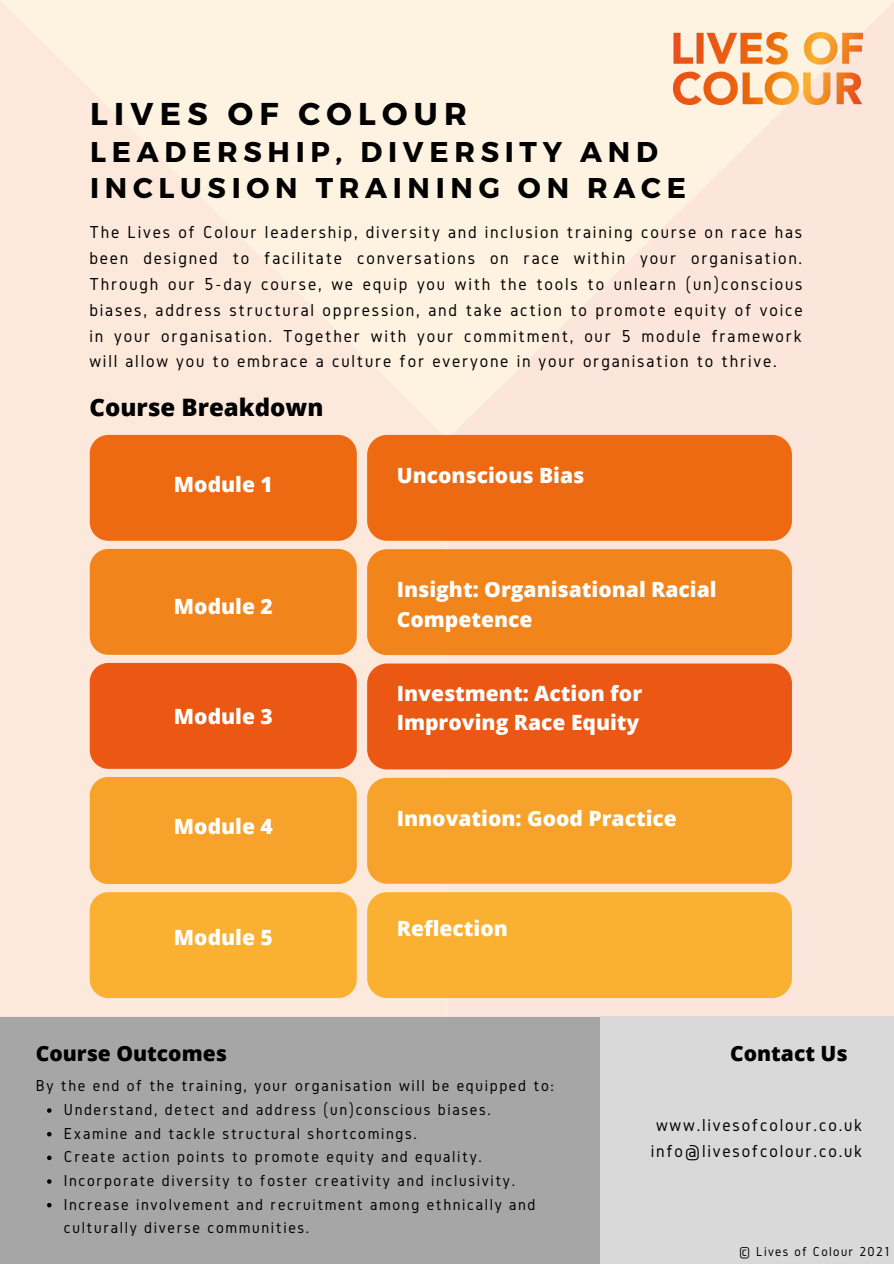
<style>
.page{position:relative;width:894px;height:1264px;background:#fff}
.page>*{position:absolute;margin:0;border:0;box-sizing:border-box;transform-origin:0 0}
.t1{font:700 31.5px "Montserrat";letter-spacing:.2em;color:#000}
.t2{font:700 28.5px/36px "Montserrat";letter-spacing:.2em;color:#000}
.t3{font:800 24px "Open Sans";color:#000}
.t4{font:800 21px/29.2px "Open Sans";color:#fff}
.t5{font:800 21px "Open Sans";color:#000}
.t6{font:18px/26px "Gidole";letter-spacing:.1em;color:#000;text-align:justify}
.t7{font:16.5px/23.7px "Gidole";letter-spacing:.1em;color:#000}
.t8{font:13.5px "Gidole";letter-spacing:.1em;color:#000}
</style>
<div class="page">
<div style="left:447px;top:438px;width:446px;height:578px;background:#fce6dc"></div>
<div style="left:0;top:438px;width:447px;height:578px;background:#fce9dc"></div>
<svg style="left:0;top:0;width:893px;height:438px;fill:#fce9dc"></svg>
<div style="left:90px;top:435px;width:267px;height:106px;background:#ee6a12;border-radius:19px"></div>
<div style="left:90px;top:549px;width:267px;height:105px;background:#f2841c;border-radius:19px"></div>
<div style="left:90px;top:663px;width:267px;height:105px;background:#eb5813;border-radius:19px"></div>
<div style="left:90px;top:777px;width:266px;height:107px;background:#f7a22a;border-radius:19px"></div>
<div style="left:90px;top:892px;width:266px;height:106px;background:#fab131;border-radius:19px"></div>
<div style="left:0;top:1016px;width:600px;height:247px;background:#a6a6a6"></div>
<div style="left:600px;top:1016px;width:293px;height:247px;background:#d9d9d9"></div>
<img style="left:673px;top:33px;width:189px;height:72px">
<div style="left:367px;top:435px;width:424px;height:106px;background:#ee6a12;border-radius:20px"></div>
<div style="left:367px;top:549px;width:424px;height:106px;background:#f2841c;border-radius:20px"></div>
<div style="left:367px;top:663px;width:424px;height:106px;background:#eb5813;border-radius:20px"></div>
<div style="left:367px;top:777px;width:424px;height:106px;background:#f7a22a;border-radius:20px"></div>
<div style="left:367px;top:892px;width:424px;height:106px;background:#fab131;border-radius:20px"></div>
<svg style="left:47px;top:1108px;width:5px;height:4px"></svg>
<svg style="left:47px;top:1131px;width:5px;height:5px"></svg>
<svg style="left:47px;top:1155px;width:5px;height:5px"></svg>
<svg style="left:47px;top:1179px;width:5px;height:4px"></svg>
<svg style="left:47px;top:1202px;width:5px;height:5px"></svg>
<p class="t1" style="left:90px;top:93px;width:378px">LIVES OF COLOUR</p>
<p class="t2" style="left:90px;top:132px;width:597px">LEADERSHIP, DIVERSITY AND<br>INCLUSION TRAINING ON RACE</p>
<p class="t6" style="left:89px;top:219px;width:714px">The Lives of Colour leadership, diversity and inclusion training course on race has been designed to facilitate conversations on race within your organisation.<br>Through our 5-day course, we equip you with the tools to unlearn (un)conscious biases, address structural oppression, and take action to promote equity of voice in your organisation. Together with your commitment, our 5 module framework will allow you to embrace a culture for everyone in your organisation to thrive.</p>
<p class="t3" style="left:89px;top:391px;width:235px">Course Breakdown</p>
<p class="t4" style="left:174px;top:469px;width:100px">Module 1</p>
<p class="t4" style="left:174px;top:591px;width:100px">Module 2</p>
<p class="t4" style="left:174px;top:701px;width:100px">Module 3</p>
<p class="t4" style="left:174px;top:811px;width:100px">Module 4</p>
<p class="t4" style="left:174px;top:921px;width:100px">Module 5</p>
<p class="t4" style="left:396px;top:460px;width:189px">Unconscious Bias</p>
<p class="t4" style="left:396px;top:574px;width:321px">Insight: Organisational Racial<br>Competence</p>
<p class="t4" style="left:396px;top:678px;width:247px">Investment: Action for<br>Improving Race Equity</p>
<p class="t4" style="left:396px;top:803px;width:281px">Innovation: Good Practice</p>
<p class="t4" style="left:396px;top:913px;width:112px">Reflection</p>
<p class="t5" style="left:36px;top:1038px;width:192px">Course Outcomes</p>
<p class="t5" style="left:730px;top:1038px;width:119px">Contact Us</p>
<p class="t7" style="left:36px;top:1073px;width:519px">By the end of the training, your organisation will be equipped to:</p>
<p class="t7" style="left:64px;top:1097px;width:428px">Understand, detect and address (un)conscious biases.</p>
<p class="t7" style="left:64px;top:1121px;width:354px">Examine and tackle structural shortcomings.</p>
<p class="t7" style="left:64px;top:1144px;width:419px">Create action points to promote equity and equality.</p>
<p class="t7" style="left:64px;top:1168px;width:452px">Incorporate diversity to foster creativity and inclusivity.</p>
<p class="t7" style="left:64px;top:1192px;width:473px">Increase involvement and recruitment among ethnically and culturally diverse communities.</p>
<p class="t6" style="left:656px;top:1111px;width:208px">www.livesofcolour.co.uk</p>
<p class="t6" style="left:650px;top:1137px;width:213px">info@livesofcolour.co.uk</p>
<p class="t8" style="left:738px;top:1243px;width:152px">© Lives of Colour 2021</p>
</div>
